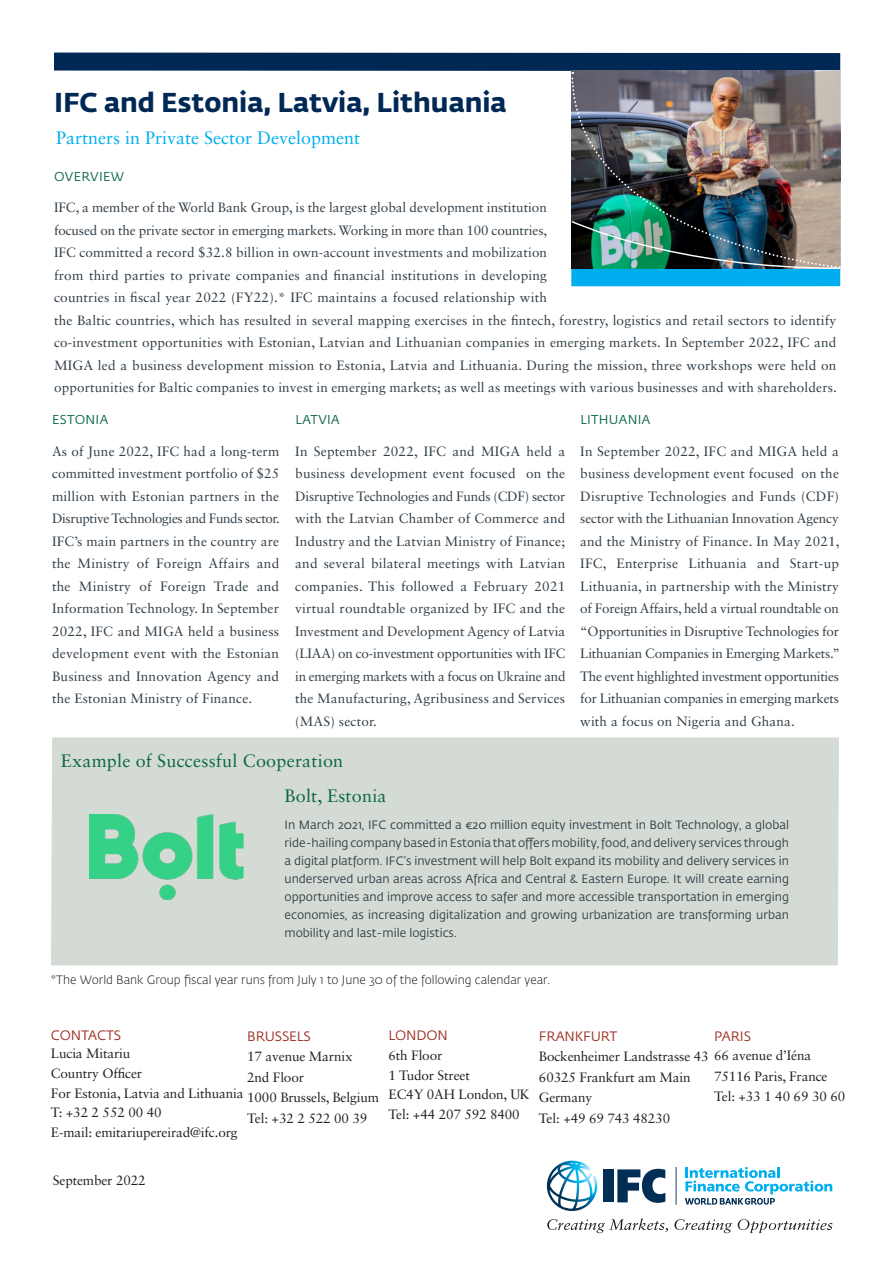
<style>
.page{position:relative;width:893px;height:1263px;background:#fff}
.page>*{position:absolute;margin:0;border:0;box-sizing:border-box;transform-origin:0 0}
.t1{font:700 27px "Fedra Sans Std";color:#002855}
.Body_Subheads{font:18px "Sabon LT Std";letter-spacing:.015em;color:#0b6645}
.Subheader{font:18px "Sabon LT Std";color:#00aeef}
.Body_Subheads-2{font:13.5px/22.5px "Sabon LT Std";letter-spacing:.015em;color:#313e48;text-align:justify}
.Body{font:13.5px/22.5px "Sabon LT Std";letter-spacing:.015em;color:#313e48}
._4_-_ContactInfo_Bod{font:13.5px "Sabon LT Std";letter-spacing:-.01em;color:#231f20}
._4_-_ContactInfo_Bod-2{font:13.5px "Fedra Sans Std";letter-spacing:-.01em;color:#9c3022}
.Body_Subheads-3{font:12.75px "Fedra Sans Std";letter-spacing:.025em;color:#0b6645}
.t2{font:12px/18px "Fedra Sans Std";color:#333e48;text-align:justify}
.t3{font:300 12px "Fedra Sans Std";color:#231f20}
</style>
<div class="page">
<div style="left:571px;top:268px;width:269px;height:18px;background:#00aeef"></div>
<img style="left:54px;top:52px;width:787px;height:218px">
<div style="left:603px;top:1169px;width:11px;height:33px;background:#002e54"></div>
<svg style="left:547px;top:1161px;width:50px;height:50px"></svg>
<svg style="left:617px;top:1169px;width:48px;height:34px"></svg>
<hr style="left:676px;top:1167px;width:1px;height:38px;background:#002e54">
<svg style="left:685px;top:1167px;width:147px;height:37px"></svg>
<svg style="left:547px;top:1218px;width:285px;height:15px"></svg>
<div style="left:51px;top:737px;width:788px;height:228px;background:#d3dbd4"></div>
<img style="left:90px;top:815px;width:154px;height:84px">
<p class="t1" style="left:54px;top:86px;width:454px">IFC and Estonia, Latvia, Lithuania</p>
<p class="Subheader" style="left:56px;top:127px;width:306px">Partners in Private Sector Development</p>
<p class="Body_Subheads-3" style="left:54px;top:168px;width:71px">OVERVIEW</p>
<p class="Body" style="left:54px;top:196px;width:784px">IFC, a member of the World Bank Group, is the largest global development institution<br>focused on the private sector in emerging markets. Working in more than 100 countries,<br>IFC committed a record $32.8 billion in own-account investments and mobilization<br>from third parties to private companies and financial institutions in developing<br>countries in fiscal year 2022 (FY22).* IFC maintains a focused relationship with<br>the Baltic countries, which has resulted in several mapping exercises in the fintech, forestry, logistics and retail sectors to identify co-investment opportunities with Estonian, Latvian and Lithuanian companies in emerging markets. In September 2022, IFC and MIGA led a business development mission to Estonia, Latvia and Lithuania. During the mission, three workshops were held on opportunities for Baltic companies to invest in emerging markets; as well as meetings with various businesses and with shareholders.</p>
<p class="Body_Subheads-3" style="left:52px;top:412px;width:58px">ESTONIA</p>
<p class="Body_Subheads-2" style="left:52px;top:439px;width:229px">As of June 2022, IFC had a long-term committed investment portfolio of $25 million with Estonian partners in the Disruptive Technologies and Funds sector.<br>IFC’s main partners in the country are the Ministry of Foreign Affairs and the Ministry of Foreign Trade and Information Technology. In September 2022, IFC and MIGA held a business development event with the Estonian Business and Innovation Agency and the Estonian Ministry of Finance.</p>
<p class="Body_Subheads-3" style="left:295px;top:412px;width:46px">LATVIA</p>
<p class="Body_Subheads-2" style="left:295px;top:439px;width:272px">In September 2022, IFC and MIGA held a business development event focused on the Disruptive Technologies and Funds (CDF) sector with the Latvian Chamber of Commerce and Industry and the Latvian Ministry of Finance; and several bilateral meetings with Latvian companies. This followed a February 2021 virtual roundtable organized by IFC and the Investment and Development Agency of Latvia (LIAA) on co-investment opportunities with IFC in emerging markets with a focus on Ukraine and the Manufacturing, Agribusiness and Services (MAS) sector.</p>
<p class="Body_Subheads-3" style="left:580px;top:412px;width:72px">LITHUANIA</p>
<p class="Body_Subheads-2" style="left:580px;top:439px;width:261px">In September 2022, IFC and MIGA held a business development event focused on the Disruptive Technologies and Funds (CDF) sector with the Lithuanian Innovation Agency and the Ministry of Finance. In May 2021, IFC, Enterprise Lithuania and Start-up Lithuania, in partnership with the Ministry of Foreign Affairs, held a virtual roundtable on “Opportunities in Disruptive Technologies for Lithuanian Companies in Emerging Markets.” The event highlighted investment opportunities for Lithuanian companies in emerging markets with a focus on Nigeria and Ghana.</p>
<p class="Body_Subheads" style="left:61px;top:750px;width:284px">Example of Successful Cooperation</p>
<p class="Body_Subheads" style="left:284px;top:784px;width:104px">Bolt, Estonia</p>
<p class="t2" style="left:284px;top:815px;width:506px">In March 2021, IFC committed a €20 million equity investment in Bolt Technology, a global ride-hailing company based in Estonia that offers mobility, food, and delivery services through a digital platform. IFC’s investment will help Bolt expand its mobility and delivery services in underserved urban areas across Africa and Central &amp; Eastern Europe. It will create earning opportunities and improve access to safer and more accessible transportation in emerging economies, as increasing digitalization and growing urbanization are transforming urban mobility and last-mile logistics.</p>
<p class="t3" style="left:51px;top:973px;width:501px">*The World Bank Group fiscal year runs from July 1 to June 30 of the following calendar year.</p>
<p class="_4_-_ContactInfo_Bod-2" style="left:51px;top:1027px;width:72px">CONTACTS</p>
<p class="_4_-_ContactInfo_Bod" style="left:51px;top:1046px;width:81px">Lucia Mitariu</p>
<p class="_4_-_ContactInfo_Bod" style="left:51px;top:1065px;width:93px">Country Officer</p>
<p class="_4_-_ContactInfo_Bod" style="left:51px;top:1085px;width:194px">For Estonia, Latvia and Lithuania</p>
<p class="_4_-_ContactInfo_Bod" style="left:51px;top:1104px;width:112px">T: +32 2 552 00 40</p>
<p class="_4_-_ContactInfo_Bod" style="left:51px;top:1124px;width:188px">E-mail: emitariupereirad@ifc.org</p>
<p class="_4_-_ContactInfo_Bod-2" style="left:247px;top:1028px;width:65px">BRUSSELS</p>
<p class="_4_-_ContactInfo_Bod" style="left:247px;top:1048px;width:107px">17 avenue Marnix</p>
<p class="_4_-_ContactInfo_Bod" style="left:247px;top:1069px;width:58px">2nd Floor</p>
<p class="_4_-_ContactInfo_Bod" style="left:247px;top:1089px;width:133px">1000 Brussels, Belgium</p>
<p class="_4_-_ContactInfo_Bod" style="left:247px;top:1110px;width:122px">Tel: +32 2 522 00 39</p>
<p class="_4_-_ContactInfo_Bod-2" style="left:389px;top:1027px;width:61px">LONDON</p>
<p class="_4_-_ContactInfo_Bod" style="left:389px;top:1047px;width:55px">6th Floor</p>
<p class="_4_-_ContactInfo_Bod" style="left:389px;top:1067px;width:83px">1 Tudor Street</p>
<p class="_4_-_ContactInfo_Bod" style="left:389px;top:1086px;width:143px">EC4Y 0AH London, UK</p>
<p class="_4_-_ContactInfo_Bod" style="left:389px;top:1106px;width:133px">Tel: +44 207 592 8400</p>
<p class="_4_-_ContactInfo_Bod-2" style="left:714px;top:1028px;width:38px">PARIS</p>
<p class="_4_-_ContactInfo_Bod" style="left:714px;top:1068px;width:115px">75116 Paris, France</p>
<p class="_4_-_ContactInfo_Bod" style="left:714px;top:1088px;width:133px">Tel: +33 1 40 69 30 60</p>
<p class="_4_-_ContactInfo_Bod-2" style="left:539px;top:1028px;width:80px">FRANKFURT</p>
<p class="_4_-_ContactInfo_Bod" style="left:539px;top:1048px;width:274px">Bockenheimer Landstrasse 43 66 avenue d’Iéna</p>
<p class="_4_-_ContactInfo_Bod" style="left:539px;top:1069px;width:153px">60325 Frankfurt am Main</p>
<p class="_4_-_ContactInfo_Bod" style="left:539px;top:1089px;width:55px">Germany</p>
<p class="_4_-_ContactInfo_Bod" style="left:539px;top:1110px;width:133px">Tel: +49 69 743 48230</p>
<p class="_4_-_ContactInfo_Bod" style="left:53px;top:1173px;width:94px">September 2022</p>
</div>
